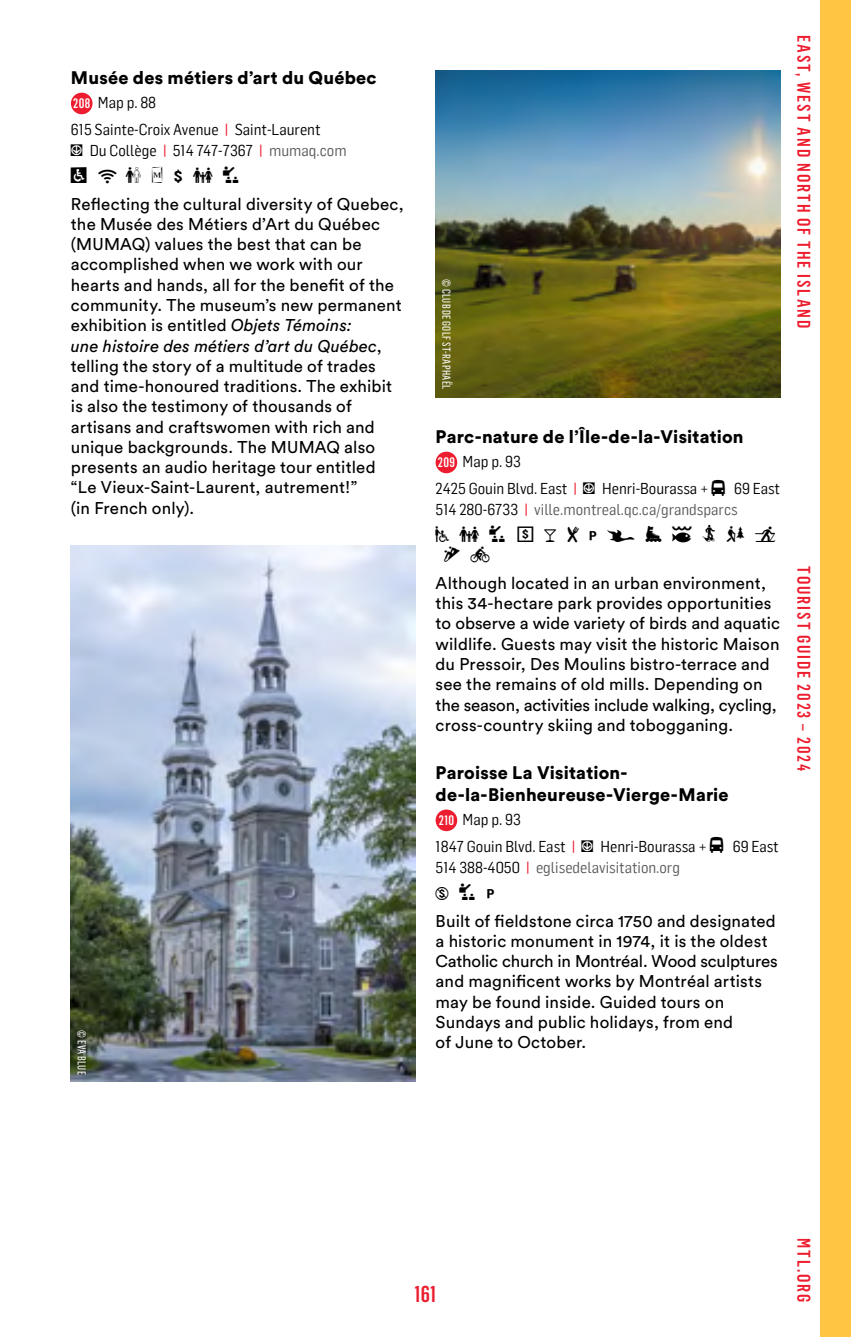
<style>
.page{position:relative;width:851px;height:1337px;background:#fff}
.page>*{position:absolute;margin:0;border:0;box-sizing:border-box;transform-origin:0 0}
.t1{font:22.5px/20.2px "TM07";letter-spacing:.375em;color:#000}
.t2{font:500 22.5px "Flama Condensed";color:#ed1c2e}
.t3{font:900 18px/21.4px "Circular Std";letter-spacing:.015em;color:#000}
.t4{font:500 18px "Flama Condensed";letter-spacing:.11em;color:#ed1c2e}
.t5{font:16.88px/20.2px "Circular Std";letter-spacing:.01em;color:#000}
.t6{font:15.75px/27px "Flama Semicondensed";color:#000}
.t7{font:15.75px "Flama Semicondensed";color:#58595b}
.t8{font:11.25px "Flama Condensed Basic";letter-spacing:.03em;color:#fff}
.s1{font-family:"Flama Condensed";font-weight:500;font-size:13.5px;color:#fff}
.s2{font-weight:500;color:#ed1c2e}
.s3{font-family:"TM07";font-size:16.88px}
.s4{color:#58595b}
.s5{font-style:italic}
.s6{font-family:"TM07";font-size:21.38px}
.s7{color:#000}
</style>
<div class="page">
<div style="left:71px;top:93px;width:21px;height:21px;background:#ed1c2e;border-radius:50%"></div>
<div style="left:435px;top:451px;width:22px;height:22px;background:#ed1c2e;border-radius:50%"></div>
<div style="left:435px;top:809px;width:22px;height:22px;background:#ed1c2e;border-radius:50%"></div>
<img style="left:71px;top:545px;width:344px;height:536px">
<div style="left:76px;top:1029px;width:11px;height:45px;background:#000;opacity:.5"></div>
<img style="left:435px;top:71px;width:345px;height:326px">
<div style="left:820px;top:0;width:30px;height:1336px;background:#ffc543"></div>
<p class="t3" style="left:71px;top:66px;width:307px">Musée des métiers d’art du Québec</p>
<p class="t6" style="left:71px;top:89px;width:251px"><span class="s1">208</span> Map p. 88<br>615 Sainte-Croix Avenue <span class="s2">|</span> Saint-Laurent</p>
<p class="t6" style="left:71px;top:136px;width:277px"><span class="s3">Ç</span> Du Collège <span class="s2">|</span> 514 747-7367 <span class="s2">|</span> <span class="s4">mumaq.com</span></p>
<h1 class="t1" style="left:71px;top:165px;width:173px">FîEB4H(</h1>
<p class="t5" style="left:71px;top:193px;width:334px">Reflecting the cultural diversity of Quebec, the Musée des Métiers d’Art du Québec (MUMAQ) values the best that can be accomplished when we work with our hearts and hands, all for the benefit of the community. The museum’s new permanent exhibition is entitled <span class="s5">Objets Témoins:<br>une histoire des métiers d’art du Québec</span>, telling the story of a multitude of trades and time-honoured traditions. The exhibit is also the testimony of thousands of artisans and craftswomen with rich and unique backgrounds. The MUMAQ also presents an audio heritage tour entitled “Le Vieux-Saint-Laurent, autrement!”<br>(in French only).</p>
<p class="t8" style="left:89px;top:1030px;width:46px;rotate:90deg">© EVA BLUE</p>
<p class="t4" style="left:815px;top:35px;width:136px;rotate:90deg">East, West and North</p>
<p class="t8" style="left:453px;top:279px;width:112px;rotate:90deg">© CLUB DE GOLF ST-RAPHAËL</p>
<p class="t3" style="left:435px;top:425px;width:309px">Parc-nature de l’Île-de-la-Visitation</p>
<p class="t6" style="left:435px;top:447px;width:346px"><span class="s1">209</span> Map p. 93<br>2425 Gouin Blvd. East <span class="s2">|</span> <span class="s3">Ç</span> Henri-Bourassa + <span class="s6">¨</span> 69 East</p>
<p class="t7" style="left:435px;top:499px;width:303px"><span class="s7">514 280-6733</span> <span class="s2">|</span> ville.montreal.qc.ca/grandsparcs</p>
<h1 class="t1" style="left:444px;top:524px;width:335px;text-indent:-8px">GH(,É+UA%Q)5w | h</h1>
<p class="t5" style="left:435px;top:572px;width:346px">Although located in an urban environment, this 34-hectare park provides opportunities to observe a wide variety of birds and aquatic wildlife. Guests may visit the historic Maison du Pressoir, Des Moulins bistro-terrace and see the remains of old mills. Depending on the season, activities include walking, cycling, cross-country skiing and tobogganing.</p>
<p class="t3" style="left:435px;top:761px;width:294px">Paroisse La Visitation&shy;de-la-Bienheureuse-Vierge-Marie</p>
<p class="t6" style="left:435px;top:805px;width:344px"><span class="s1">210</span> Map p. 93<br>1847 Gouin Blvd. East <span class="s2">|</span> <span class="s3">Ç</span> Henri-Bourassa + <span class="s6">¨</span> 69 East</p>
<p class="t7" style="left:435px;top:857px;width:246px"><span class="s7">514 388-4050</span> <span class="s2">|</span> eglisedelavisitation.org</p>
<h1 class="t1" style="left:435px;top:882px;width:62px">T(U</h1>
<p class="t5" style="left:435px;top:910px;width:343px">Built of fieldstone circa 1750 and designated a historic monument in 1974, it is the oldest Catholic church in Montréal. Wood sculptures and magnificent works by Montréal artists may be found inside. Guided tours on Sundays and public holidays, from end<br>of June to October.</p>
<p class="t4" style="left:815px;top:218px;width:112px;rotate:90deg">of th e Isl and</p>
<p class="t4" style="left:815px;top:566px;width:93px;rotate:90deg">TOURIST GUIDE</p>
<p class="t4" style="left:815px;top:684px;width:88px;rotate:90deg">2023 – 2024</p>
<h1 class="t2" style="left:414px;top:1279px;width:23px">161</h1>
<p class="t4" style="left:815px;top:1237px;width:66px;rotate:90deg">MTL.ORG</p>
</div>
